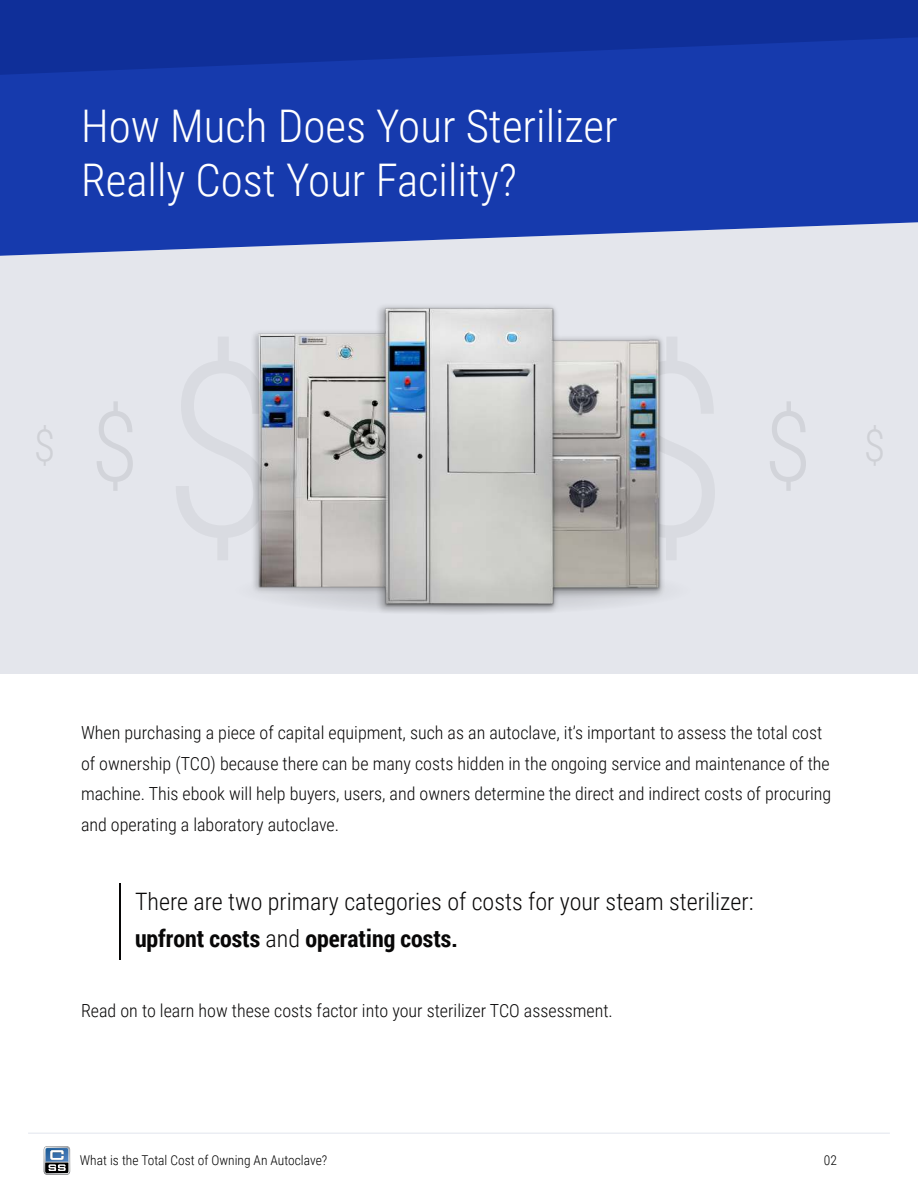
<style>
.page{position:relative;width:918px;height:1188px;background:#fff}
.page>*{position:absolute;margin:0;border:0;box-sizing:border-box;transform-origin:0 0}
.t1{font:300 97.2px "Roboto Condensed";color:#080707}
.t2{font:300 45px/54px "Roboto Condensed";color:#fff}
.t3{font:300 44.25px "Roboto Condensed";color:#080707}
.t4{font:300 24px/36.6px "Roboto Condensed";color:#080707}
.t5{font:300 18px/30.6px "Roboto Condensed";color:#080707}
.t6{font:300 13.5px "Roboto Condensed";color:#000}
.s1{font-size:97.2px}
.s2{font-weight:700}
</style>
<div class="page">
<svg style="left:44px;top:1146px;width:26px;height:29px"></svg>
<hr style="left:28px;top:1133px;width:862px;height:1px;background:#e2e5ed">
<div style="left:0;top:192px;width:918px;height:482px;background:#e4e6ec"></div>
<svg style="left:0;top:75px;width:918px;height:181px;fill:#163aad"></svg>
<svg style="left:0;top:0;width:918px;height:75px;fill:#0f2f99"></svg>
<hr style="left:119px;top:883px;width:2px;height:77px;background:#080707">
<img style="left:253px;top:305px;width:412px;height:308px">
<h2 class="t2" style="left:81px;top:102px;width:538px">How Much Does Your Sterilizer<br>Really Cost Your Facility?</h2>
<h3 class="t3" style="left:33px;top:425px;width:107px">$ <span class="s1">$</span></h3>
<h1 class="t1" style="left:764px;top:401px;width:122px">$ <sup>$</sup></h1>
<p class="t5" style="left:81px;top:719px;width:752px">When purchasing a piece of capital equipment, such as an autoclave, it’s important to assess the total cost of ownership (TCO) because there can be many costs hidden in the ongoing service and maintenance of the machine. This ebook will help buyers, users, and owners determine the direct and indirect costs of procuring and operating a laboratory autoclave.</p>
<h3 class="t4" style="left:135px;top:885px;width:620px">There are two primary categories of costs for your steam sterilizer: <span class="s2">upfront costs</span> and <span class="s2">operating costs.</span></h3>
<p class="t5" style="left:81px;top:996px;width:533px">Read on to learn how these costs factor into your sterilizer TCO assessment.</p>
<p class="t6" style="left:80px;top:1155px;width:249px">What is the Total Cost of Owning An Autoclave?</p>
<p class="t6" style="left:824px;top:1155px;width:15px">02</p>
</div>
